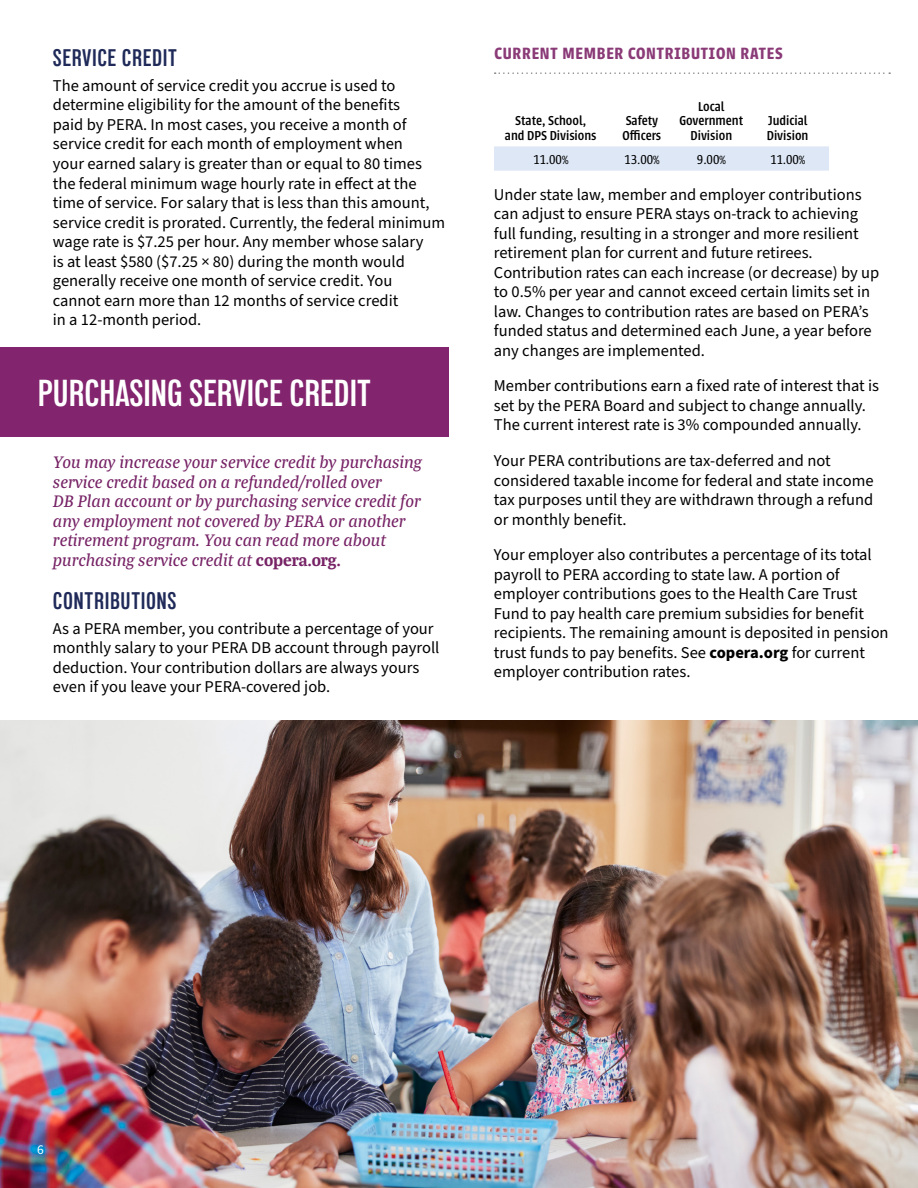
<style>
.page{position:relative;width:918px;height:1188px;background:#fff}
.page>*{position:absolute;margin:0;border:0;box-sizing:border-box;transform-origin:0 0}
.Subhead{font:600 condensed 37.5px "Lorimer No 2";color:#fff}
.Subhead-2{font:600 condensed 24px "Lorimer No 2";letter-spacing:.025em;color:#1f2a59}
.Body_Copy{font:italic 500 18px/19.5px "Bagatela";color:#762265}
.t1{font:600 18px "Urbana";letter-spacing:.045em;color:#8a3a77}
.Body_Copy-2{font:16.5px/19.5px "Source Sans Pro";color:#000}
.Body_Copy-3{font:500 14.25px/14.2px "Urbana";color:#000;text-align:center}
.Body_Copy-4{font:300 14.25px "Urbana";color:#000}
.t2{font:13.5px "Source Sans Pro";color:#fff}
.s1{font-family:"Bagatela Dark";font-weight:400;font-style:normal}
.s2{font-weight:700}
</style>
<div class="page">
<img style="left:0;top:720px;width:918px;height:468px">
<div style="left:0;top:347px;width:449px;height:90px;background:#82246e"></div>
<svg style="left:495px;top:72px;width:395px;height:2px"></svg>
<svg style="left:494px;top:146px;width:335px;height:25px;background:#dee7f5"></svg>
<h2 class="Subhead-2" style="left:53px;top:44px;width:125px">SERVICE CREDIT</h2>
<p class="Body_Copy-2" style="left:53px;top:76px;width:394px">The amount of service credit you accrue is used to determine eligibility for the amount of the benefits<br>paid by PERA. In most cases, you receive a month of service credit for each month of employment when<br>your earned salary is greater than or equal to 80 times the federal minimum wage hourly rate in effect at the time of service. For salary that is less than this amount, service credit is prorated. Currently, the federal minimum wage rate is $7.25 per hour. Any member whose salary<br>is at least $580 ($7.25 × 80) during the month would generally receive one month of service credit. You<br>cannot earn more than 12 months of service credit<br>in a 12-month period.</p>
<h2 class="Subhead" style="left:38px;top:372px;width:335px">PURCHASING SERVICE CREDIT</h2>
<p class="Body_Copy" style="left:53px;top:452px;width:371px">You may increase your service credit by purchasing service credit based on a refunded/rolled over<br>DB Plan account or by purchasing service credit for any employment not covered by PERA or another retirement program. You can read more about purchasing service credit at <span class="s1">copera.org.</span></p>
<h2 class="Subhead-2" style="left:53px;top:587px;width:125px">CONTRIBUTIONS</h2>
<p class="Body_Copy-2" style="left:53px;top:619px;width:388px">As a PERA member, you contribute a percentage of your monthly salary to your PERA DB account through payroll deduction. Your contribution dollars are always yours even if you leave your PERA-covered job.</p>
<h3 class="t1" style="left:494px;top:43px;width:290px">CURRENT MEMBER CONTRIBUTION RATES</h3>
<p class="Body_Copy-3" style="left:505px;top:114px;width:93px">State, School, and DPS Divisions</p>
<p class="Body_Copy-3" style="left:623px;top:114px;width:40px;text-align:left">Safety<br>Officers</p>
<p class="Body_Copy-3" style="left:680px;top:100px;width:65px">Local<br>Government<br>Division</p>
<p class="Body_Copy-3" style="left:767px;top:114px;width:43px;text-align:left">Judicial<br>Division</p>
<p class="Body_Copy-4" style="left:533px;top:152px;width:37px">11.00%</p>
<p class="Body_Copy-4" style="left:624px;top:152px;width:37px">13.00%</p>
<p class="Body_Copy-4" style="left:697px;top:152px;width:30px">9.00%</p>
<p class="Body_Copy-4" style="left:770px;top:152px;width:37px">11.00%</p>
<p class="Body_Copy-2" style="left:494px;top:185px;width:387px">Under state law, member and employer contributions can adjust to ensure PERA stays on-track to achieving full funding, resulting in a stronger and more resilient retirement plan for current and future retirees.<br>Contribution rates can each increase (or decrease) by up to 0.5% per year and cannot exceed certain limits set in law. Changes to contribution rates are based on PERA’s funded status and determined each June, a year before any changes are implemented.</p>
<p class="Body_Copy-2" style="left:494px;top:377px;width:387px">Member contributions earn a fixed rate of interest that is set by the PERA Board and subject to change annually.<br>The current interest rate is 3% compounded annually.</p>
<p class="Body_Copy-2" style="left:494px;top:451px;width:381px">Your PERA contributions are tax-deferred and not considered taxable income for federal and state income tax purposes until they are withdrawn through a refund or monthly benefit.</p>
<p class="Body_Copy-2" style="left:494px;top:546px;width:396px">Your employer also contributes a percentage of its total payroll to PERA according to state law. A portion of employer contributions goes to the Health Care Trust Fund to pay health care premium subsidies for benefit recipients. The remaining amount is deposited in pension trust funds to pay benefits. See <span class="s2">copera.org</span> for current employer contribution rates.</p>
<p class="t2" style="left:37px;top:1140px;width:8px">6</p>
</div>
